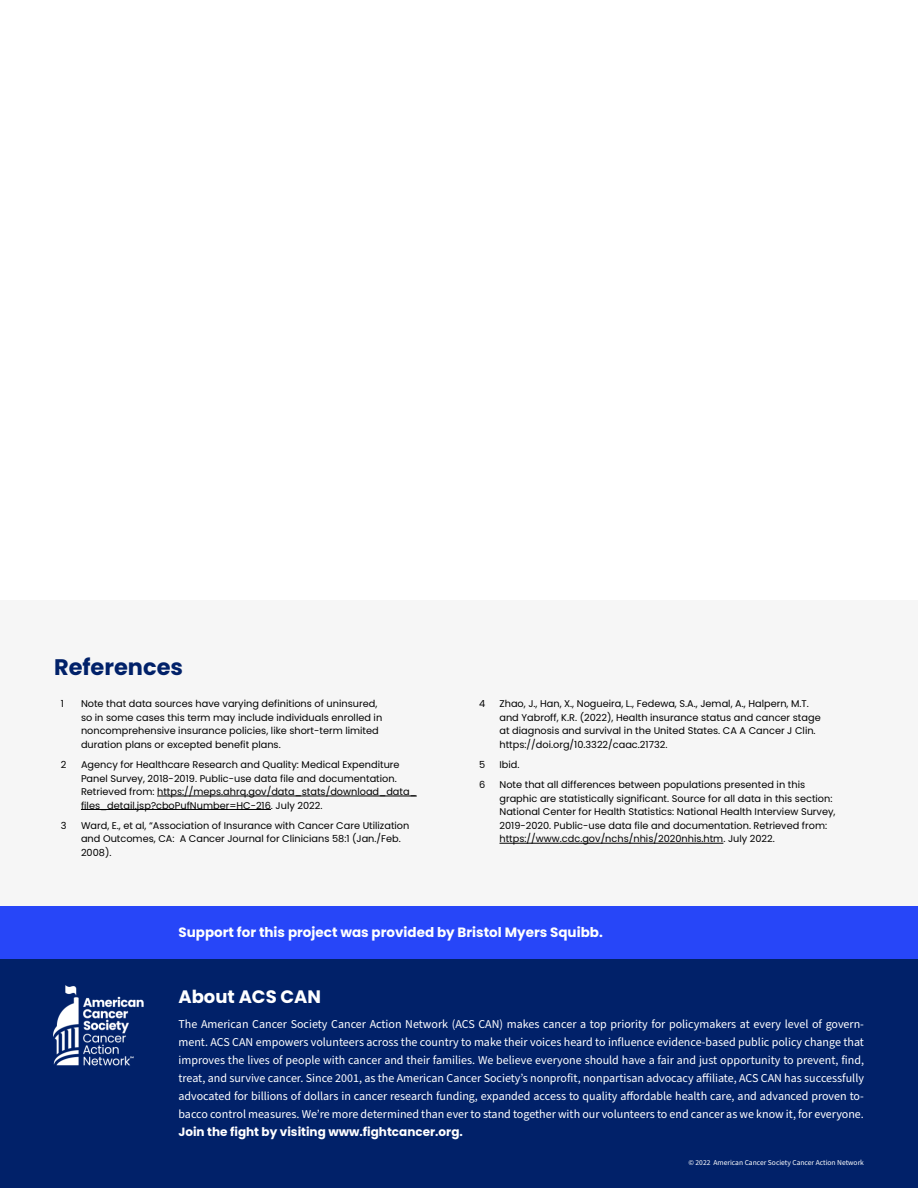
<style>
.page{position:relative;width:918px;height:1188px;background:#fff}
.page>*{position:absolute;margin:0;border:0;box-sizing:border-box;transform-origin:0 0}
.t1{font:700 22.5px "Poppins";color:#012169}
.paragraph{font:700 18px "Poppins";color:#fff}
.t2{font:700 13.5px "Poppins";color:#fff}
.paragraph-2{font:12px/18px "Source Sans Pro";color:#fff;text-align:justify}
.Endnotes{font:9.75px/13.5px "Poppins";color:#000}
.paragraph-3{font:7.5px "Source Sans Pro";color:#fff}
.s1{font-style:inherit}
.s2{font-family:"Poppins";font-weight:700}
</style>
<div class="page">
<div style="left:0;top:600px;width:918px;height:588px;background:#f6f6f6"></div>
<div style="left:0;top:921px;width:918px;height:267px;background:#012169"></div>
<div style="left:0;top:906px;width:918px;height:52px;background:#2746f8"></div>
<img style="left:53px;top:985px;width:91px;height:81px">
<hr style="left:157px;top:796px;width:260px;height:1px;background:#000">
<hr style="left:81px;top:809px;width:190px;height:1px;background:#000">
<hr style="left:500px;top:843px;width:223px;height:1px;background:#000">
<p class="t1" style="left:54px;top:654px;width:131px">References</p>
<p class="Endnotes" style="left:61px;top:697px;width:5px">1</p>
<p class="Endnotes" style="left:81px;top:697px;width:303px">Note that data sources have varying definitions of uninsured, so in some cases this term may include individuals enrolled in noncomprehensive insurance policies, like short-term limited duration plans or excepted benefit plans.</p>
<p class="Endnotes" style="left:61px;top:758px;width:7px">2</p>
<p class="Endnotes" style="left:81px;top:758px;width:337px">Agency for Healthcare Research and Quality: Medical Expenditure Panel Survey, 2018-2019. Public-use data file and documentation.<br>Retrieved from: https://meps.ahrq.gov/data_stats/download_data_ files_detail.jsp?cboPufNumber=HC-216. July 2022.</p>
<p class="Endnotes" style="left:61px;top:819px;width:7px">3</p>
<p class="Endnotes" style="left:81px;top:819px;width:330px">Ward, E., et al, “Association of Insurance with Cancer Care Utilization and Outcomes, CA: A Cancer Journal for Clinicians 58:1 (Jan./Feb.<br>2008).</p>
<p class="Endnotes" style="left:479px;top:697px;width:8px">4</p>
<p class="Endnotes" style="left:500px;top:697px;width:323px">Zhao, J., Han, X., Nogueira, L., Fedewa, S.A., Jemal, A., Halpern, M.T. and Yabroff, K.R. (2022), Health insurance status and cancer stage at diagnosis and survival in the United States. CA A Cancer J Clin. https://doi.org/10.3322/caac.21732.</p>
<p class="Endnotes" style="left:479px;top:758px;width:8px">5</p>
<p class="Endnotes" style="left:500px;top:758px;width:22px">Ibid.</p>
<p class="Endnotes" style="left:479px;top:778px;width:8px">6</p>
<p class="Endnotes" style="left:500px;top:778px;width:338px">Note that all differences between populations presented in this graphic are statistically significant. Source for all data in this section:<br>National Center for Health Statistics: National Health Interview Survey, 2019-2020. Public-use data file and documentation. Retrieved from: https://www.cdc.gov/nchs/nhis/2020nhis.htm. July 2022.</p>
<p class="t2" style="left:178px;top:925px;width:426px">Support for this project was provided by Bristol Myers Squib<span class="s1">b</span>.</p>
<p class="paragraph" style="left:178px;top:986px;width:144px">About ACS CAN</p>
<p class="paragraph-2" style="left:178px;top:1016px;width:687px">The American Cancer Society Cancer Action Network (ACS CAN) makes cancer a top priority for policymakers at every level of govern&shy;ment. ACS CAN empowers volunteers across the country to make their voices heard to influence evidence-based public policy change that improves the lives of people with cancer and their families. We believe everyone should have a fair and just opportunity to prevent, find, treat, and survive cancer. Since 2001, as the American Cancer Society’s nonprofit, nonpartisan advocacy affiliate, ACS CAN has successfully advocated for billions of dollars in cancer research funding, expanded access to quality affordable health care, and advanced proven to&shy;bacco control measures. We’re more determined than ever to stand together with our volunteers to end cancer as we know it, for everyone.<br><span class="s2">Join the fight by visiting www.fightcancer.org.</span></p>
<p class="paragraph-3" style="left:688px;top:1158px;width:177px">© 2022 American Cancer Society Cancer Action Network</p>
</div>
